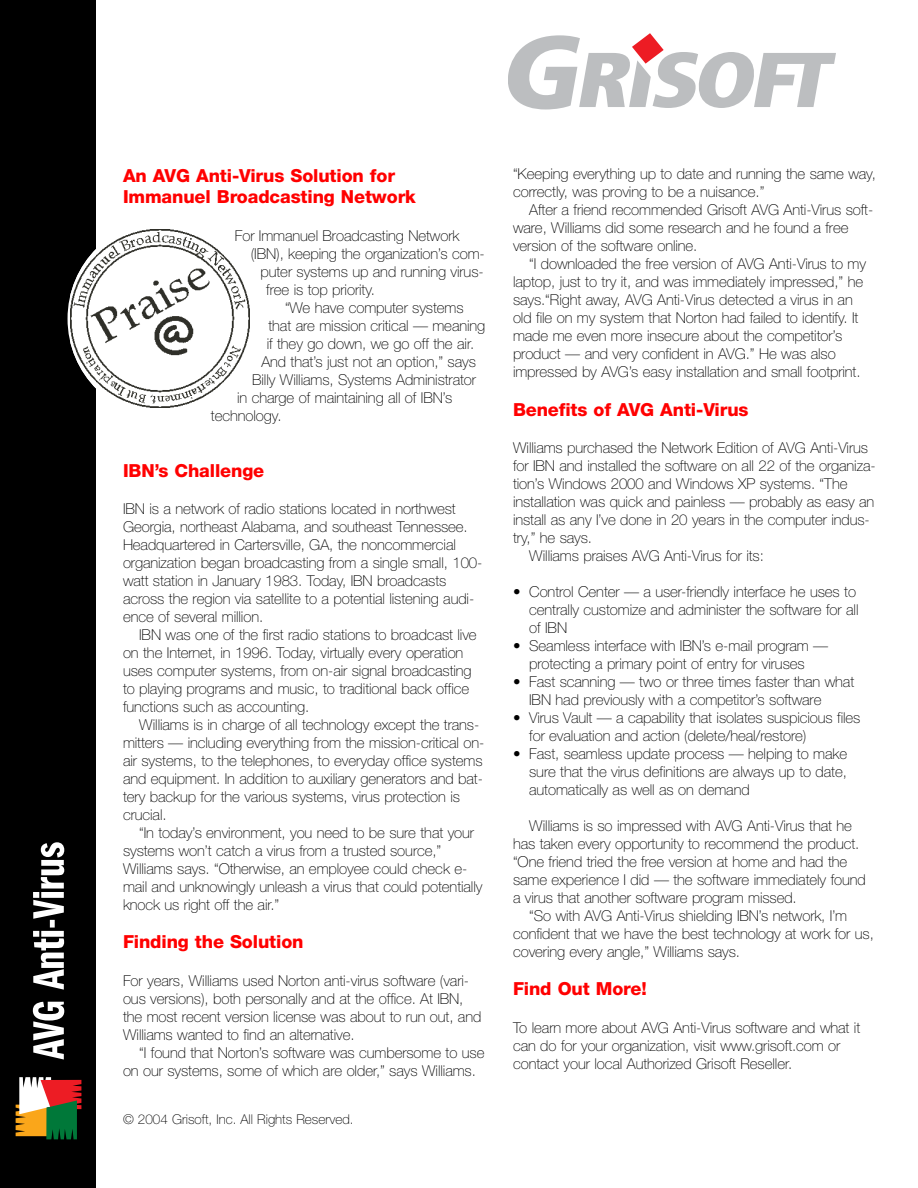
<style>
.page{position:relative;width:918px;height:1188px;background:#fff}
.page>*{position:absolute;margin:0;border:0;box-sizing:border-box;transform-origin:0 0}
.t1{font:800 18px/21.6px "Helvetica Neue";letter-spacing:-.005em;color:#f00}
.t2{font:100 15px/18px "Helvetica Neue";letter-spacing:-.005em;color:#000}
.t3{font:100 13.5px "Helvetica Neue";color:#000}
</style>
<div class="page">
<div style="left:0;top:0;width:96px;height:1188px;background:#000"></div>
<svg style="left:508px;top:33px;width:328px;height:77px"></svg>
<svg style="left:33px;top:842px;width:31px;height:218px"></svg>
<svg style="left:16px;top:1077px;width:65px;height:62px;background:#957850"></svg>
<div style="left:68px;top:219px;width:199px;height:200px;background:#fff;border-radius:50%"></div>
<img style="left:71px;top:229px;width:179px;height:179px">
<p class="t1" style="left:123px;top:166px;width:294px">An AVG Anti-Virus Solution for<br>Immanuel Broadcasting Network</p>
<p class="t2" style="left:235px;top:228px;width:226px">For Immanuel Broadcasting Network</p>
<p class="t2" style="left:251px;top:246px;width:236px">(IBN), keeping the organization’s com-</p>
<p class="t2" style="left:261px;top:264px;width:225px">puter systems up and running virus-</p>
<p class="t2" style="left:266px;top:282px;width:110px">free is top priority.</p>
<p class="t2" style="left:285px;top:300px;width:180px">“We have computer systems</p>
<p class="t2" style="left:268px;top:318px;width:218px">that are mission critical — meaning</p>
<p class="t2" style="left:267px;top:336px;width:209px">if they go down, we go off the air.</p>
<p class="t2" style="left:261px;top:354px;width:216px">And that’s just not an option,” says</p>
<p class="t2" style="left:252px;top:372px;width:225px">Billy Williams, Systems Administrator</p>
<p class="t2" style="left:237px;top:390px;width:217px">in charge of maintaining all of IBN’s</p>
<p class="t2" style="left:211px;top:408px;width:72px">technology.</p>
<p class="t1" style="left:123px;top:461px;width:143px">IBN’s Challenge</p>
<p class="t2" style="left:123px;top:501px;width:361px">IBN is a network of radio stations located in northwest Georgia, northeast Alabama, and southeast Tennessee.<br>Headquartered in Cartersville, GA, the noncommercial organization began broadcasting from a single small, 100- watt station in January 1983. Today, IBN broadcasts across the region via satellite to a potential listening audi&shy;ence of several million.</p>
<p class="t2" style="left:123px;top:627px;width:355px;text-indent:16px">IBN was one of the first radio stations to broadcast live on the Internet, in 1996. Today, virtually every operation uses computer systems, from on-air signal broadcasting to playing programs and music, to traditional back office functions such as accounting.</p>
<p class="t2" style="left:123px;top:717px;width:363px;text-indent:16px">Williams is in charge of all technology except the trans&shy;mitters — including everything from the mission-critical on&shy;air systems, to the telephones, to everyday office systems and equipment. In addition to auxiliary generators and bat&shy;tery backup for the various systems, virus protection is crucial.</p>
<p class="t2" style="left:123px;top:825px;width:361px;text-indent:16px">“In today’s environment, you need to be sure that your systems won’t catch a virus from a trusted source,” Williams says. “Otherwise, an employee could check e&shy;mail and unknowingly unleash a virus that could potentially knock us right off the air.”</p>
<p class="t1" style="left:123px;top:933px;width:182px">Finding the Solution</p>
<p class="t2" style="left:123px;top:973px;width:360px">For years, Williams used Norton anti-virus software (vari&shy;ous versions), both personally and at the office. At IBN, the most recent version license was about to run out, and Williams wanted to find an alternative.</p>
<p class="t2" style="left:123px;top:1045px;width:363px;text-indent:16px">“I found that Norton’s software was cumbersome to use on our systems, some of which are older,” says Williams.</p>
<p class="t3" style="left:123px;top:1114px;width:232px">© 2004 Grisoft, Inc. All Rights Reserved.</p>
<p class="t2" style="left:513px;top:166px;width:364px">“Keeping everything up to date and running the same way, correctly, was proving to be a nuisance.”</p>
<p class="t2" style="left:513px;top:202px;width:362px;text-indent:16px">After a friend recommended Grisoft AVG Anti-Virus soft&shy;ware, Williams did some research and he found a free version of the software online.</p>
<p class="t2" style="left:513px;top:256px;width:355px;text-indent:16px">“I downloaded the free version of AVG Anti-Virus to my laptop, just to try it, and was immediately impressed,” he says.“Right away, AVG Anti-Virus detected a virus in an old file on my system that Norton had failed to identify. It made me even more insecure about the competitor’s product — and very confident in AVG.” He was also impressed by AVG’s easy installation and small footprint.</p>
<p class="t1" style="left:513px;top:400px;width:237px">Benefits of AVG Anti-Virus</p>
<p class="t2" style="left:513px;top:440px;width:357px">Williams purchased the Network Edition of AVG Anti-Virus</p>
<p class="t2" style="left:513px;top:458px;width:364px">for IBN and installed the software on all 22 of the organiza-</p>
<p class="t2" style="left:513px;top:476px;width:336px">tion’s Windows 2000 and Windows XP systems. “The</p>
<p class="t2" style="left:513px;top:494px;width:363px">installation was quick and painless — probably as easy an</p>
<p class="t2" style="left:513px;top:512px;width:358px">install as any I’ve done in 20 years in the computer indus-</p>
<p class="t2" style="left:513px;top:530px;width:81px">try,” he says.</p>
<p class="t2" style="left:529px;top:548px;width:236px">Williams praises AVG Anti-Virus for its:</p>
<p class="t2" style="left:529px;top:584px;width:331px;text-indent:-16px">• Control Center — a user-friendly interface he uses to centrally customize and administer the software for all of IBN</p>
<p class="t2" style="left:513px;top:638px;width:317px;text-align:center">• Seamless interface with IBN’s e-mail program — protecting a primary point of entry for viruses</p>
<p class="t2" style="left:529px;top:674px;width:327px;text-indent:-16px">• Fast scanning — two or three times faster than what<br>IBN had previously with a competitor’s software</p>
<p class="t2" style="left:529px;top:710px;width:333px;text-indent:-16px">• Virus Vault — a capability that isolates suspicious files for evaluation and action (delete/heal/restore)</p>
<p class="t2" style="left:529px;top:746px;width:319px;text-align:justify;text-indent:-16px">• Fast, seamless update process — helping to make sure that the virus definitions are always up to date, automatically as well as on demand</p>
<p class="t2" style="left:513px;top:818px;width:354px;text-indent:16px">Williams is so impressed with AVG Anti-Virus that he has taken every opportunity to recommend the product. “One friend tried the free version at home and had the same experience I did — the software immediately found a virus that another software program missed.</p>
<p class="t2" style="left:513px;top:908px;width:362px;text-indent:16px">“So with AVG Anti-Virus shielding IBN’s network, I’m confident that we have the best technology at work for us, covering every angle,” Williams says.</p>
<p class="t1" style="left:513px;top:980px;width:135px">Find Out More!</p>
<p class="t2" style="left:513px;top:1020px;width:349px">To learn more about AVG Anti-Virus software and what it can do for your organization, visit www.grisoft.com or contact your local Authorized Grisoft Reseller.</p>
</div>
